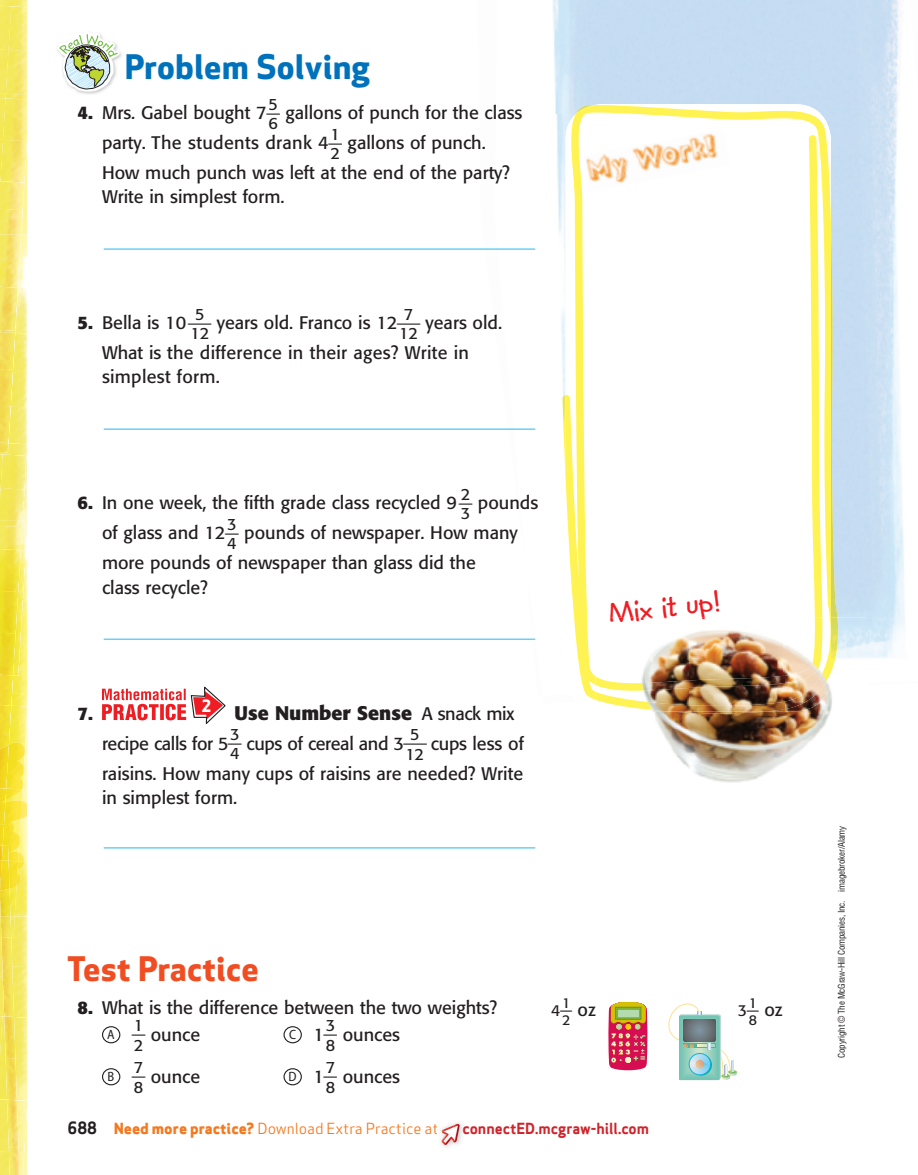
<style>
.page{position:relative;width:918px;height:1175px;background:#fff}
.page>*{position:absolute;margin:0;border:0;box-sizing:border-box;transform-origin:0 0}
.t1{font:700 33px "Apex New";letter-spacing:.025em;color:#0072bc}
.t2{font:700 33px "Apex New";letter-spacing:.025em;color:#f04d22}
.t3{font:700 31.5px "Kidprint MT Std";color:#ee1d23}
.t4{font:700 19.5px "Formata OTF";color:#231f20}
.t5{font:18px/24px "Formata OTF";color:#231f20}
.t6{font:18px "Formata OTF";letter-spacing:-.02em;color:#231f20}
.t7{font:700 18px "Formata OTF";color:#231f20}
.t8{font:16.2px "Formata OTF";color:#231f20}
.t9{font:15.75px "Formata OTF";color:#231f20}
.t10{font:15px "Apex Sans";color:#f47921}
.t11{font:700 15px "Apex Sans";letter-spacing:-.005em;color:#d1232a}
.t12{font:14.1px "Formata OTF";color:#231f20}
.t13{font:semi-condensed 13.5px "Myriad Pro";color:#231f20}
.t14{font:condensed 9px "Helvetica LT Std";letter-spacing:-.02em;color:#231f20}
.s1{font-weight:700}
.s2{font-weight:400;font-size:18px}
.s3{font-family:"Formata OTF";font-stretch:normal;font-size:18px}
.s4{font-weight:700;font-size:16.5px;color:#231f20}
.s5{font-weight:800}
</style>
<div class="page">
<img style="left:24px;top:1153px;width:3px;height:21px">
<img style="left:22px;top:789px;width:5px;height:12px">
<img style="left:23px;top:558px;width:4px;height:40px">
<img style="left:21px;top:598px;width:6px;height:47px">
<img style="left:13px;top:645px;width:14px;height:60px">
<img style="left:10px;top:705px;width:17px;height:84px">
<img style="left:22px;top:527px;width:5px;height:23px">
<img style="left:22px;top:550px;width:4px;height:42px">
<img style="left:18px;top:592px;width:5px;height:42px">
<img style="left:13px;top:633px;width:8px;height:43px">
<img style="left:13px;top:333px;width:14px;height:73px">
<img style="left:11px;top:406px;width:16px;height:37px">
<img style="left:2px;top:443px;width:25px;height:11px">
<img style="left:25px;top:489px;width:2px;height:31px">
<img style="left:23px;top:520px;width:4px;height:7px">
<img style="left:0;top:675px;width:13px;height:30px">
<img style="left:0;top:703px;width:11px;height:31px">
<img style="left:0;top:732px;width:10px;height:13px">
<img style="left:0;top:527px;width:22px;height:65px">
<img style="left:0;top:590px;width:18px;height:44px">
<img style="left:0;top:632px;width:16px;height:43px">
<img style="left:3px;top:454px;width:24px;height:35px">
<img style="left:0;top:453px;width:3px;height:35px">
<img style="left:1px;top:488px;width:24px;height:32px">
<img style="left:0;top:486px;width:1px;height:34px">
<img style="left:0;top:520px;width:23px;height:7px">
<img style="left:22px;top:801px;width:5px;height:60px">
<img style="left:4px;top:800px;width:18px;height:61px">
<img style="left:6px;top:789px;width:16px;height:11px">
<img style="left:6px;top:742px;width:19px;height:47px">
<img style="left:0;top:788px;width:6px;height:36px">
<img style="left:0;top:822px;width:4px;height:23px">
<img style="left:0;top:745px;width:9px;height:43px">
<img style="left:1px;top:1059px;width:26px;height:94px">
<img style="left:0;top:1099px;width:1px;height:52px">
<img style="left:0;top:1151px;width:24px;height:23px">
<img style="left:0;top:937px;width:1px;height:37px">
<img style="left:0;top:974px;width:1px;height:40px">
<svg style="left:0;top:916px;width:1px;height:21px"></svg>
<img style="left:15px;top:916px;width:12px;height:100px">
<img style="left:17px;top:861px;width:10px;height:55px">
<img style="left:1px;top:916px;width:14px;height:100px">
<img style="left:11px;top:888px;width:6px;height:28px">
<img style="left:18px;top:861px;width:7px;height:24px">
<img style="left:10px;top:860px;width:8px;height:28px">
<img style="left:1px;top:1016px;width:26px;height:43px">
<img style="left:0;top:1014px;width:3px;height:43px">
<img style="left:0;top:1055px;width:1px;height:44px">
<img style="left:0;top:845px;width:10px;height:43px">
<img style="left:7px;top:1099px;width:13px;height:75px">
<img style="left:0;top:888px;width:11px;height:28px">
<img style="left:0;top:860px;width:2px;height:31px">
<img style="left:4px;top:1016px;width:13px;height:84px">
<img style="left:21px;top:234px;width:6px;height:54px">
<img style="left:18px;top:288px;width:9px;height:45px">
<img style="left:1px;top:0;width:26px;height:6px">
<img style="left:0;top:333px;width:15px;height:37px">
<img style="left:0;top:368px;width:13px;height:38px">
<img style="left:0;top:405px;width:11px;height:38px">
<svg style="left:0;top:441px;width:9px;height:11px"></svg>
<img style="left:23px;top:183px;width:4px;height:51px">
<img style="left:0;top:331px;width:18px;height:2px">
<img style="left:0;top:181px;width:24px;height:29px">
<img style="left:0;top:207px;width:23px;height:28px">
<img style="left:0;top:234px;width:21px;height:54px">
<img style="left:0;top:286px;width:18px;height:45px">
<img style="left:11px;top:6px;width:16px;height:44px">
<img style="left:0;top:5px;width:11px;height:45px">
<img style="left:6px;top:50px;width:21px;height:48px">
<img style="left:0;top:48px;width:9px;height:46px">
<svg style="left:0;top:92px;width:6px;height:5px"></svg>
<img style="left:6px;top:98px;width:21px;height:42px">
<img style="left:0;top:97px;width:6px;height:43px">
<img style="left:1px;top:140px;width:26px;height:43px">
<img style="left:0;top:138px;width:3px;height:43px">
<img style="left:552px;top:0;width:347px;height:114px">
<img style="left:535px;top:114px;width:27px;height:526px">
<img style="left:837px;top:114px;width:68px;height:529px">
<img style="left:562px;top:105px;width:275px;height:512px">
<svg style="left:566px;top:105px;width:265px;height:594px"></svg>
<img style="left:582px;top:129px;width:148px;height:63px">
<img style="left:653px;top:711px;width:17px;height:2px">
<img style="left:766px;top:711px;width:63px;height:2px">
<img style="left:595px;top:617px;width:189px;height:58px">
<img style="left:670px;top:711px;width:96px;height:2px">
<img style="left:831px;top:617px;width:7px;height:55px">
<img style="left:784px;top:617px;width:47px;height:94px">
<img style="left:595px;top:675px;width:189px;height:36px">
<img style="left:610px;top:617px;width:108px;height:12px">
<hr style="left:104px;top:248px;width:431px;height:2px;background:#6bcff6">
<hr style="left:104px;top:428px;width:431px;height:2px;background:#6bcff6">
<hr style="left:104px;top:638px;width:431px;height:2px;background:#6bcff6">
<svg style="left:102px;top:686px;width:124px;height:38px"></svg>
<hr style="left:104px;top:847px;width:431px;height:1px;background:#6bcff6">
<div style="left:102px;top:1026px;width:18px;height:17px;border:1px solid #231f20;border-radius:50%"></div>
<div style="left:284px;top:1026px;width:18px;height:17px;border:1px solid #231f20;border-radius:50%"></div>
<div style="left:102px;top:1068px;width:18px;height:17px;border:1px solid #231f20;border-radius:50%"></div>
<div style="left:284px;top:1068px;width:18px;height:17px;border:1px solid #231f20;border-radius:50%"></div>
<svg style="left:57px;top:31px;width:66px;height:61px"></svg>
<svg style="left:608px;top:1002px;width:40px;height:68px"></svg>
<div style="left:615px;top:1007px;width:26px;height:12px;border:1px solid #66952c"></div>
<div style="left:618px;top:1009px;width:21px;height:8px;background:#b4dbae"></div>
<svg style="left:668px;top:1003px;width:69px;height:77px"></svg>
<img style="left:441px;top:1123px;width:22px;height:24px">
<img style="left:442px;top:1123px;width:18px;height:21px">
<svg style="left:441px;top:1123px;width:11px;height:17px"></svg>
<svg style="left:666px;top:590px;width:53px;height:27px"></svg>
<p class="t1" style="left:125px;top:54px;width:246px">Problem Solving</p>
<p class="t5" style="left:78px;top:102px;width:446px"><span class="s1">4.</span> Mrs. Gabel bought 7 <sup>_</sup><sup>5</sup> gallons of punch for the class</p>
<p class="t8" style="left:268px;top:116px;width:11px">6</p>
<p class="t5" style="left:102px;top:132px;width:385px">party. The students drank 4 <sup>_</sup><sup>1</sup> gallons of punch.</p>
<p class="t8" style="left:331px;top:146px;width:11px">2</p>
<p class="t5" style="left:102px;top:162px;width:410px">How much punch was left at the end of the party?<br>Write in simplest form.</p>
<p class="t5" style="left:78px;top:312px;width:426px"><span class="s1">5.</span> Bella is 10 <sup>_</sup><sup>5</sup> years old. Franco is 12 <sup>_</sup><sup>7</sup> years old.</p>
<p class="t8" style="left:190px;top:326px;width:20px">12</p>
<p class="t8" style="left:399px;top:326px;width:20px">12</p>
<p class="t5" style="left:102px;top:342px;width:369px">What is the difference in their ages? Write in simplest form.</p>
<p class="t5" style="left:78px;top:492px;width:462px"><span class="s1">6.</span> In one week, the fifth grade class recycled 9 <sup>_</sup><sup>2</sup> pounds</p>
<p class="t8" style="left:461px;top:506px;width:11px">3</p>
<p class="t5" style="left:102px;top:522px;width:417px">of glass and 12 <sup>_</sup><sup>3</sup> pounds of newspaper. How many</p>
<p class="t8" style="left:227px;top:536px;width:11px">4</p>
<p class="t5" style="left:102px;top:552px;width:375px">more pounds of newspaper than glass did the class recycle?</p>
<p class="t7" style="left:78px;top:705px;width:17px">7.</p>
<p class="t4" style="left:201px;top:703px;width:315px"><sup>2</sup> Use Number Sense <span class="s2">A snack mix</span></p>
<p class="t6" style="left:102px;top:735px;width:423px">recipe calls for 5 <sup>_</sup><sup>3</sup> cups of cereal and 3 <sup>_</sup><sup>5</sup> cups less of</p>
<p class="t8" style="left:230px;top:746px;width:11px">4</p>
<p class="t8" style="left:406px;top:746px;width:20px">12</p>
<p class="t5" style="left:102px;top:762px;width:423px">raisins. How many cups of raisins are needed? Write in simplest form.</p>
<p class="t3" style="left:607px;top:603px;width:108px;rotate:-6deg">Mix i p</p>
<p class="t2" style="left:68px;top:956px;width:193px">Test Practice</p>
<p class="t5" style="left:78px;top:996px;width:421px"><span class="s1">8.</span> What is the difference between the two weights?</p>
<p class="t13" style="left:107px;top:1029px;width:39px">A <sup>_</sup><sup>1</sup></p>
<p class="t8" style="left:134px;top:1037px;width:11px">2</p>
<p class="t5" style="left:151px;top:1023px;width:51px">ounce</p>
<p class="t13" style="left:289px;top:1029px;width:50px">C <span class="s3">1</span> <sup>_</sup><sup>3</sup></p>
<p class="t8" style="left:326px;top:1037px;width:11px">8</p>
<p class="t5" style="left:343px;top:1023px;width:59px">ounces</p>
<p class="t13" style="left:108px;top:1071px;width:39px">B <sup>_</sup><sup>7</sup></p>
<p class="t8" style="left:134px;top:1079px;width:11px">8</p>
<p class="t5" style="left:151px;top:1065px;width:51px">ounce</p>
<p class="t13" style="left:288px;top:1071px;width:50px">D <span class="s3">1</span> <sup>_</sup><sup>7</sup></p>
<p class="t8" style="left:326px;top:1079px;width:11px">8</p>
<p class="t5" style="left:343px;top:1065px;width:59px">ounces</p>
<p class="t9" style="left:551px;top:1003px;width:22px">4 <sup>_</sup><sup>1</sup></p>
<p class="t12" style="left:562px;top:1013px;width:10px">2</p>
<p class="t5" style="left:578px;top:998px;width:20px">oz</p>
<p class="t9" style="left:738px;top:1003px;width:22px">3 <sup>_</sup><sup>1</sup></p>
<p class="t12" style="left:749px;top:1013px;width:10px">8</p>
<p class="t5" style="left:764px;top:998px;width:20px">oz</p>
<p class="t10" style="left:67px;top:1123px;width:373px"><span class="s4">688-</span><span class="s5">Need more practice?</span> Download Extra Practice at</p>
<p class="t11" style="left:462px;top:1122px;width:188px">connectED.mcgraw-hill.com</p>
<p class="t14" style="left:838px;top:1058px;width:234px;rotate:-90deg">Copyright © The McGraw-Hill Companies, Inc. imagebroker/Alamy</p>
</div>
